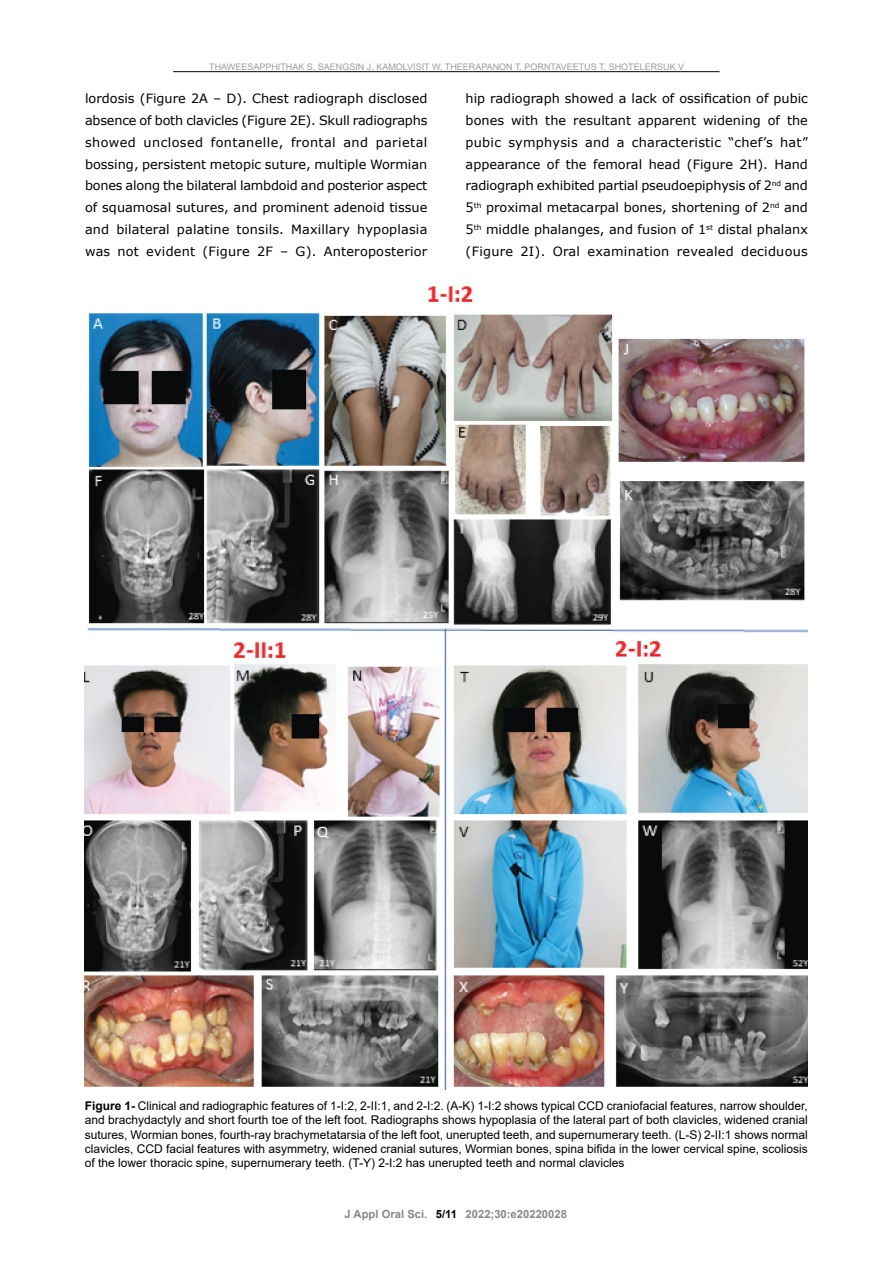
<style>
.page{position:relative;width:893px;height:1263px;background:#fff}
.page>*{position:absolute;margin:0;border:0;box-sizing:border-box;transform-origin:0 0}
.t1{font:12.75px/21.8px "Verdana";letter-spacing:.015em;color:#000;text-align:justify}
.t2{font:12px/14.4px "Arial";color:#000;text-align:justify}
.t3{font:700 11.25px "Arial";color:#89878c}
.t4{font:9px "Arial";color:#9c9ba0}
.s1{font-weight:700}
.s2{color:#000}
</style>
<div class="page">
<hr style="left:173px;top:71px;width:547px;height:1px;background:#000805">
<img style="left:85px;top:286px;width:723px;height:803px">
<p class="t4" style="left:209px;top:60px;width:476px">THAWEESAPPHITHAK S, SAENGSIN J, KAMOLVISIT W, THEERAPANON T, PORNTAVEETUS T, SHOTELERSUK V</p>
<p class="t1" style="left:85px;top:88px;width:344px">lordosis (Figure 2A – D). Chest radiograph disclosed absence of both clavicles (Figure 2E). Skull radiographs showed unclosed fontanelle, frontal and parietal bossing, persistent metopic suture, multiple Wormian bones along the bilateral lambdoid and posterior aspect of squamosal sutures, and prominent adenoid tissue and bilateral palatine tonsils. Maxillary hypoplasia was not evident (Figure 2F – G). Anteroposterior</p>
<p class="t1" style="left:466px;top:88px;width:344px">hip radiograph showed a lack of ossification of pubic bones with the resultant apparent widening of the pubic symphysis and a characteristic “chef’s hat” appearance of the femoral head (Figure 2H). Hand radiograph exhibited partial pseudoepiphysis of 2<sup>nd</sup> and 5<sup>th</sup> proximal metacarpal bones, shortening of 2<sup>nd</sup> and 5<sup>th</sup> middle phalanges, and fusion of 1<sup>st</sup> distal phalanx (Figure 2I). Oral examination revealed deciduous</p>
<p class="t2" style="left:85px;top:1098px;width:724px"><span class="s1">Figure 1-</span> Clinical and radiographic features of 1-I:2, 2-II:1, and 2-I:2. (A-K) 1-I:2 shows typical CCD craniofacial features, narrow shoulder, and brachydactyly and short fourth toe of the left foot. Radiographs shows hypoplasia of the lateral part of both clavicles, widened cranial sutures, Wormian bones, fourth-ray brachymetatarsia of the left foot, unerupted teeth, and supernumerary teeth. (L-S) 2-II:1 shows normal clavicles, CCD facial features with asymmetry, widened cranial sutures, Wormian bones, spina bifida in the lower cervical spine, scoliosis of the lower thoracic spine, supernumerary teeth. (T-Y) 2-I:2 has unerupted teeth and normal clavicles</p>
<p class="t3" style="left:345px;top:1206px;width:224px">J Appl Oral Sci. <span class="s2">5/11</span> 2022;30:e20220028</p>
</div>
